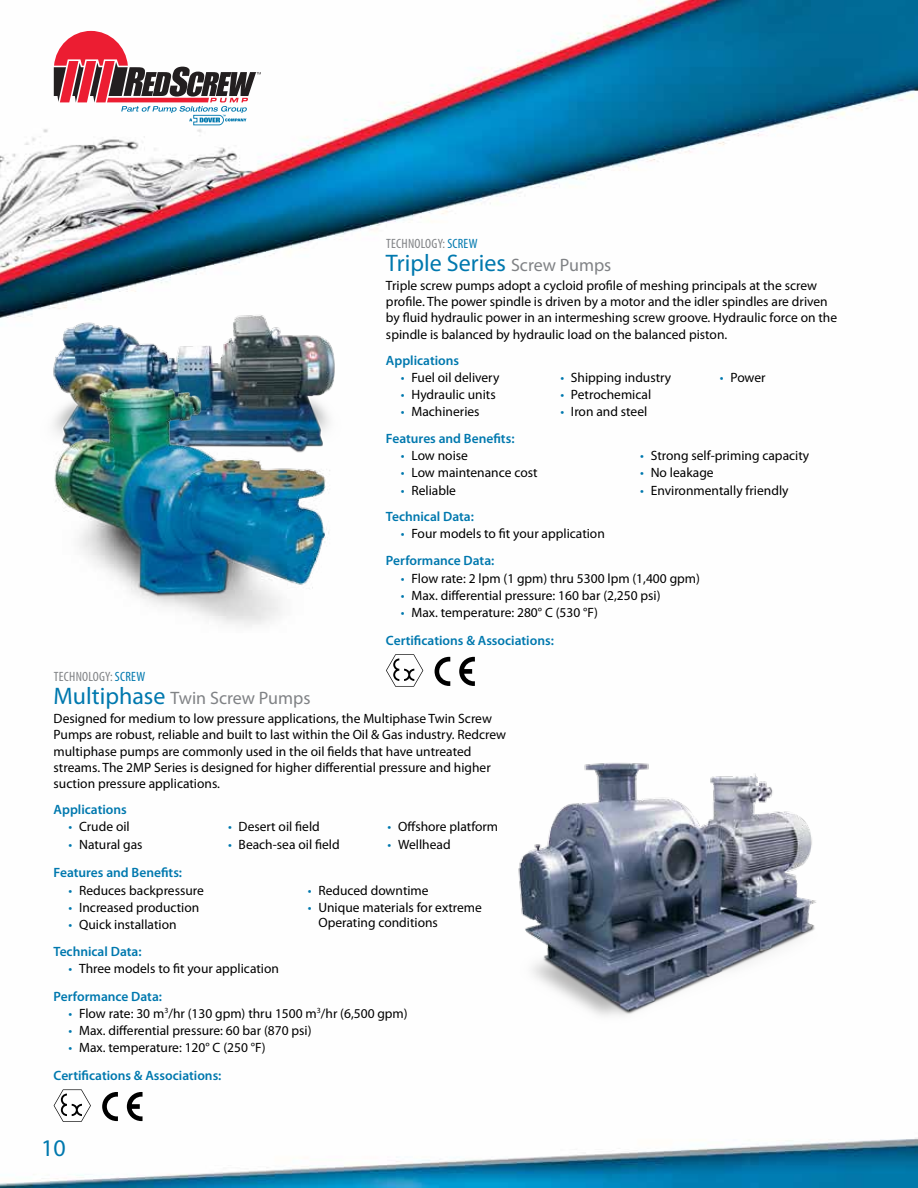
<style>
.page{position:relative;width:918px;height:1188px;background:#fff}
.page>*{position:absolute;margin:0;border:0;box-sizing:border-box;transform-origin:0 0}
.t1{font:24px "Myriad Pro";color:#0078ae}
.t2{font:18px "Myriad Pro";color:#808285}
.t3{font:13.5px/16.2px "Myriad Pro";color:#000}
.t4{font:600 13.5px "Myriad Pro";color:#0078ae}
.t5{font:condensed 13.5px "Myriad Pro";letter-spacing:.02em;color:#808285}
.t6{font:condensed 13.5px "Myriad Pro";color:#0078ae}
.s1{color:#808285}
.s2{font-size:18px;color:#808285}
.s3{color:#0078ae}
.s4{font-weight:600;color:#0078ae}
.s5{font-size:24px;color:#0078ae}
</style>
<div class="page">
<img style="left:0;top:0;width:918px;height:1188px">
<svg style="left:102px;top:1092px;width:16px;height:29px"></svg>
<svg style="left:127px;top:1092px;width:16px;height:29px"></svg>
<svg style="left:54px;top:1089px;width:37px;height:33px"></svg>
<svg style="left:54px;top:31px;width:207px;height:94px"></svg>
<svg style="left:435px;top:657px;width:15px;height:29px"></svg>
<svg style="left:459px;top:657px;width:16px;height:29px"></svg>
<svg style="left:386px;top:654px;width:37px;height:33px"></svg>
<img style="left:24px;top:269px;width:324px;height:114px">
<img style="left:10px;top:383px;width:354px;height:273px">
<img style="left:499px;top:759px;width:338px;height:271px">
<p class="t5" style="left:386px;top:236px;width:29px">TECHNOLOGY</p>
<p class="t6" style="left:442px;top:236px;width:12px"><span class="s1">:</span> SCREW</p>
<h1 class="t1" style="left:386px;top:248px;width:227px">Triple Series <span class="s2">Screw Pumps</span></h1>
<p class="t3" style="left:386px;top:277px;width:453px">Triple screw pumps adopt a cycloid profile of meshing principals at the screw profile. The power spindle is driven by a motor and the idler spindles are driven by fluid hydraulic power in an intermeshing screw groove. Hydraulic force on the spindle is balanced by hydraulic load on the balanced piston.</p>
<p class="t4" style="left:386px;top:352px;width:75px">Applications</p>
<p class="t3" style="left:401px;top:369px;width:100px"><span class="s3">•</span> Fuel oil delivery</p>
<p class="t3" style="left:401px;top:387px;width:96px"><span class="s3">•</span> Hydraulic units</p>
<p class="t3" style="left:401px;top:404px;width:80px"><span class="s3">•</span> Machineries</p>
<p class="t3" style="left:560px;top:369px;width:112px"><span class="s3">•</span> Shipping industry</p>
<p class="t3" style="left:560px;top:387px;width:92px"><span class="s3">•</span> Petrochemical</p>
<p class="t3" style="left:560px;top:404px;width:88px"><span class="s3">•</span> Iron and steel</p>
<p class="t3" style="left:720px;top:369px;width:47px"><span class="s3">•</span> Power</p>
<p class="t4" style="left:386px;top:430px;width:130px">Features and Benefits:</p>
<p class="t3" style="left:401px;top:447px;width:68px"><span class="s3">•</span> Low noise</p>
<p class="t3" style="left:401px;top:465px;width:138px"><span class="s3">•</span> Low maintenance cost</p>
<p class="t3" style="left:401px;top:482px;width:57px"><span class="s3">•</span> Reliable</p>
<p class="t3" style="left:640px;top:447px;width:171px"><span class="s3">•</span> Strong self-priming capacity</p>
<p class="t3" style="left:640px;top:465px;width:75px"><span class="s3">•</span> No leakage</p>
<p class="t3" style="left:640px;top:482px;width:150px"><span class="s3">•</span> Environmentally friendly</p>
<p class="t4" style="left:386px;top:508px;width:89px">Technical Data:</p>
<p class="t3" style="left:386px;top:520px;width:220px;line-height:27.2px;text-indent:15px"><span class="s3">•</span> Four models to fit your application<br><span class="s4">Performance Data:</span></p>
<p class="t3" style="left:401px;top:570px;width:300px"><span class="s3">•</span> Flow rate: 2 lpm (1 gpm) thru 5300 lpm (1,400 gpm)</p>
<p class="t3" style="left:401px;top:587px;width:261px"><span class="s3">•</span> Max. differential pressure: 160 bar (2,250 psi)</p>
<p class="t3" style="left:386px;top:598px;width:213px;line-height:27.9px;text-indent:15px"><span class="s3">•</span> Max. temperature: 280° C (530 °F)<br><span class="s4">Certifications &amp; Associations:</span></p>
<p class="t5" style="left:54px;top:669px;width:29px">TECHNOLOGY</p>
<p class="t6" style="left:110px;top:669px;width:12px"><span class="s1">:</span> SCREW</p>
<h2 class="t2" style="left:54px;top:686px;width:258px"><span class="s5">Multiphase</span> Twin Screw Pumps</h2>
<p class="t3" style="left:54px;top:710px;width:454px">Designed for medium to low pressure applications, the Multiphase Twin Screw Pumps are robust, reliable and built to last within the Oil &amp; Gas industry. Redcrew multiphase pumps are commonly used in the oil fields that have untreated streams. The 2MP Series is designed for higher differential pressure and higher suction pressure applications.</p>
<p class="t4" style="left:54px;top:801px;width:75px">Applications</p>
<p class="t3" style="left:69px;top:819px;width:63px"><span class="s3">•</span> Crude oil</p>
<p class="t3" style="left:69px;top:836px;width:76px"><span class="s3">•</span> Natural gas</p>
<p class="t3" style="left:228px;top:819px;width:93px"><span class="s3">•</span> Desert oil field</p>
<p class="t3" style="left:228px;top:836px;width:113px"><span class="s3">•</span> Beach-sea oil field</p>
<p class="t3" style="left:388px;top:819px;width:112px"><span class="s3">•</span> Offshore platform</p>
<p class="t3" style="left:388px;top:836px;width:64px"><span class="s3">•</span> Wellhead</p>
<p class="t4" style="left:54px;top:864px;width:130px">Features and Benefits:</p>
<p class="t3" style="left:69px;top:882px;width:137px"><span class="s3">•</span> Reduces backpressure</p>
<p class="t3" style="left:69px;top:899px;width:132px"><span class="s3">•</span> Increased production</p>
<p class="t3" style="left:69px;top:916px;width:110px"><span class="s3">•</span> Quick installation</p>
<p class="t3" style="left:308px;top:882px;width:122px"><span class="s3">•</span> Reduced downtime</p>
<p class="t3" style="left:318px;top:900px;width:165px;line-height:15px;text-indent:-11px"><span class="s3">•</span> U nique materials for extreme<br>Operating conditions</p>
<p class="t4" style="left:54px;top:943px;width:89px">Technical Data:</p>
<p class="t3" style="left:54px;top:955px;width:227px;line-height:27.2px;text-indent:15px"><span class="s3">•</span> Three models to fit your application<br><span class="s4">Performance Data:</span></p>
<p class="t3" style="left:69px;top:1005px;width:341px"><span class="s3">•</span> Flow rate: 30 m<sup>3</sup>/hr (130 gpm) thru 1500 m<sup>3</sup>/hr (6,500 gpm)</p>
<p class="t3" style="left:69px;top:1022px;width:244px"><span class="s3">•</span> Max. differential pressure: 60 bar (870 psi)</p>
<p class="t3" style="left:54px;top:1033px;width:213px;line-height:27.9px;text-indent:15px"><span class="s3">•</span> Max. temperature: 120° C (250 °F)<br><span class="s4">Certifications &amp; Associations:</span></p>
<h1 class="t1" style="left:41px;top:1133px;width:26px">10</h1>
</div>
